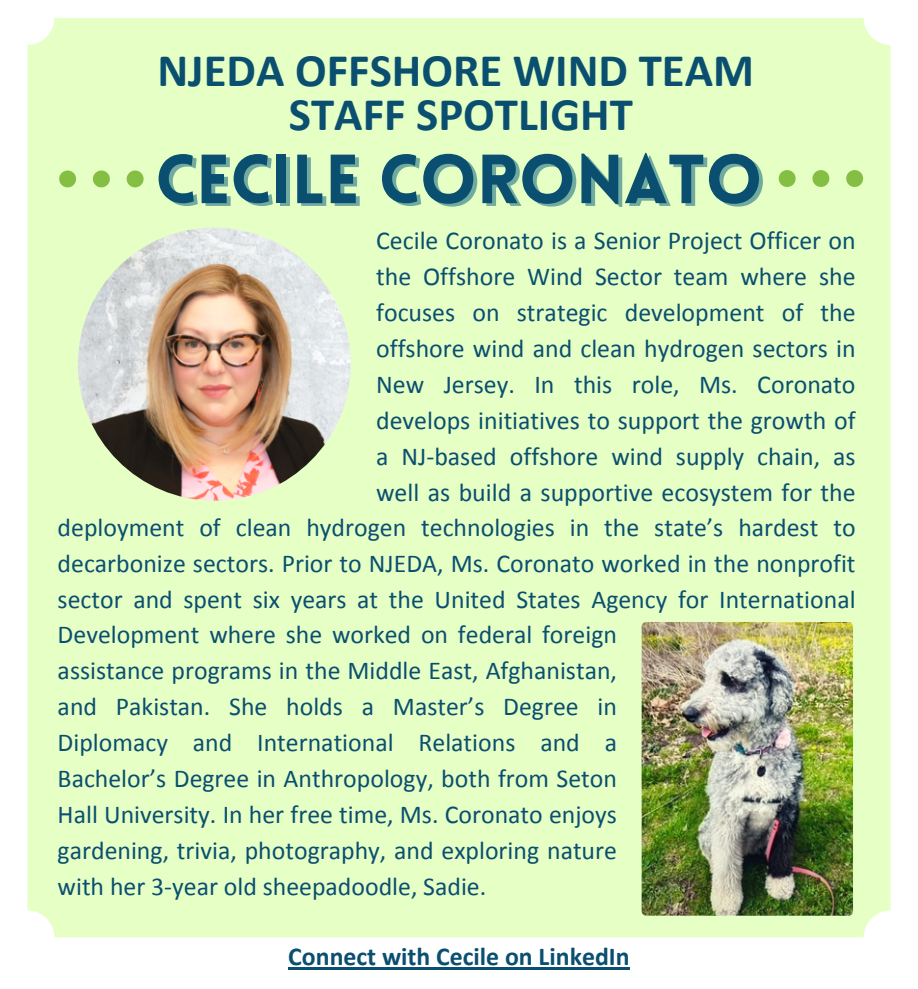
<style>
.page{position:relative;width:918px;height:989px;background:#fff}
.page>*{position:absolute;margin:0;border:0;box-sizing:border-box;transform-origin:0 0}
.t1{font:900 67.8px "Lovelo";color:#0b4f70}
.t2{font:700 46.8px "Calibri";color:#0b4f70}
.t3{font:25.8px/36px "Calibri";color:#0b4f70;text-align:justify}
.t4{font:700 25.8px "Calibri";color:#0b4f70}
.s1{color:#e5ffc5}
</style>
<div class="page">
<div style="left:27px;top:18px;width:864px;height:919px;background:#e5ffc5;border-radius:27px"></div>
<svg style="left:59px;top:170px;width:85px;height:17px"></svg>
<svg style="left:779px;top:170px;width:84px;height:17px"></svg>
<img style="left:642px;top:622px;width:211px;height:293px;border-radius:4px">
<img style="left:78px;top:227px;width:273px;height:273px;border-radius:50%">
<hr style="left:288px;top:967px;width:342px;height:2px;background:#0b4f70">
<p class="t2" style="left:157px;top:51px;width:598px">NJEDA OFFSHORE WIND TEAM</p>
<p class="t2" style="left:289px;top:95px;width:346px">STAFF SPOTLIGHT</p>
<p class="t1" style="left:155px;top:152px;width:609px">CECILE CORONATO</p>
<p class="t3" style="left:376px;top:224px;width:481px">Cecile Coronato is a Senior Project Officer on the Offshore Wind Sector team where she focuses on strategic development of the offshore wind and clean hydrogen sectors in New Jersey. In this role, Ms. Coronato develops initiatives to support the growth of a NJ-based offshore wind supply chain, as well as build a supportive ecosystem for the</p>
<p class="t3" style="left:58px;top:512px;width:334px">deployment of clean hydrog<span class="s1">d</span></p>
<p class="t3" style="left:58px;top:512px;width:799px;line-height:35.5px;text-indent:322px">en technologies in the state’s hardest to decarbonize sectors. Prior to NJEDA, Ms. Coronato worked in the nonprofit sector and spent six years at the United States Agency for International <span class="s1">Development</span> where she worked on federal foreign</p>
<p class="t3" style="left:58px;top:654px;width:561px">assistance programs in the Middle East, Afghanistan, and Pakistan. She holds a Master’s Degree in Diplomacy and International Relations and a Bachelor’s Degree in Anthropology, both from Seton Hall University. In her free time, Ms. Coronato enjoys gardening, trivia, photography, and exploring nature with her 3-year old sheepadoodle, Sadie.</p>
<p class="t4" style="left:288px;top:945px;width:343px">Connect with Cecile on LinkedIn</p>
</div>
